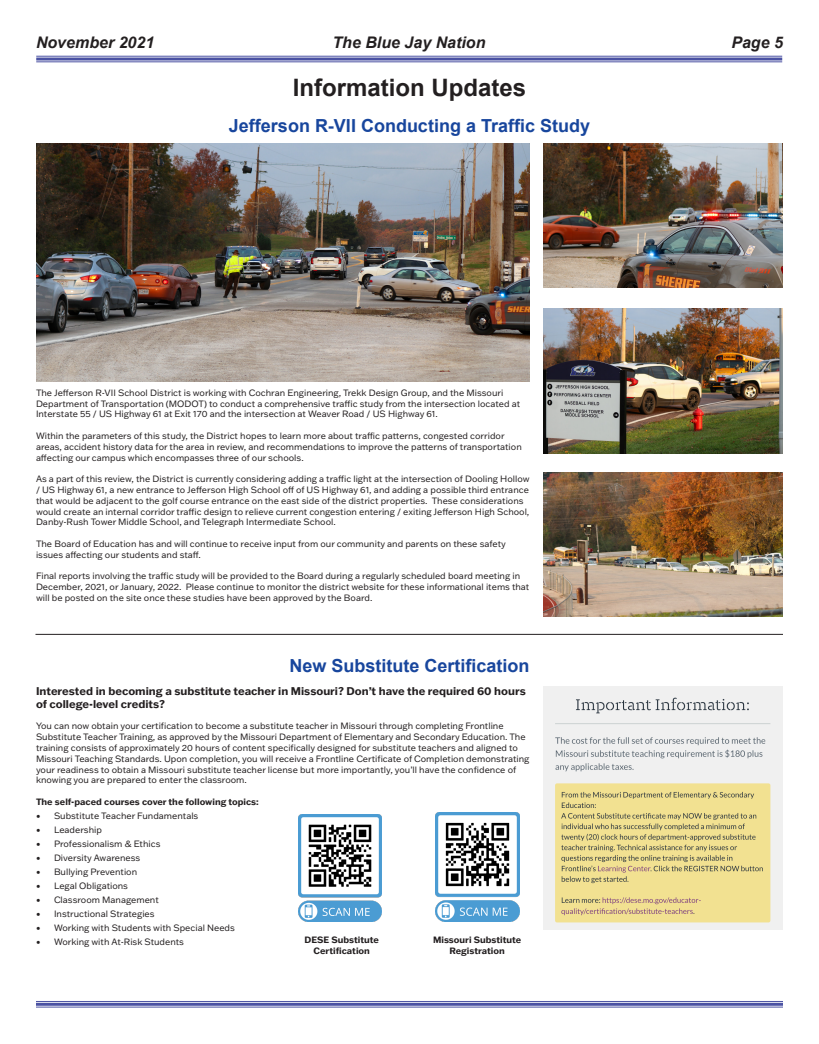
<style>
.page{position:relative;width:819px;height:1044px;background:#fff}
.page>*{position:absolute;margin:0;border:0;box-sizing:border-box;transform-origin:0 0}
.t1{font:700 24px "Arial";color:#231f20}
.t2{font:700 18px "Arial";color:#18469d}
.t3{font:italic 700 16px "Arial";color:#231f20}
.t4{font:700 11px/13.2px "Franklin Gothic ATF";color:#231f20}
.t5{font:9px/10.8px "Franklin Gothic ATF";color:#231f20}
.t6{font:700 9px "Franklin Gothic ATF";color:#231f20}
</style>
<div class="page">
<hr style="left:36px;top:56px;width:746px;height:1px;background:#4b52a3">
<hr style="left:36px;top:58px;width:746px;height:3px;background:#4b52a3">
<hr style="left:36px;top:61px;width:746px;height:1px;background:#4b52a3">
<hr style="left:36px;top:1001px;width:747px;height:1px;background:#4b52a3">
<hr style="left:36px;top:1003px;width:747px;height:3px;background:#4b52a3">
<hr style="left:36px;top:1007px;width:747px;height:1px;background:#4b52a3">
<img style="left:36px;top:143px;width:494px;height:239px">
<img style="left:543px;top:143px;width:240px;height:145px">
<img style="left:543px;top:472px;width:240px;height:145px">
<img style="left:543px;top:308px;width:240px;height:145px">
<hr style="left:36px;top:634px;width:747px;height:1px;background:#231f20">
<img style="left:543px;top:686px;width:240px;height:244px">
<img style="left:298px;top:814px;width:83px;height:108px">
<img style="left:436px;top:813px;width:83px;height:108px">
<p class="t3" style="left:36px;top:32px;width:120px">November 2021</p>
<p class="t3" style="left:333px;top:32px;width:154px">The Blue Jay Nation</p>
<p class="t3" style="left:731px;top:32px;width:53px">Page 5</p>
<p class="t1" style="left:293px;top:72px;width:235px">Information Updates</p>
<p class="t2" style="left:229px;top:114px;width:363px">Jefferson R-VII Conducting a Traffic Study</p>
<p class="t5" style="left:36px;top:387px;width:486px">The Jefferson R-VII School District is working with Cochran Engineering, Trekk Design Group, and the Missouri<br>Department of Transportation (MODOT) to conduct a comprehensive traffic study from the intersection located at<br>Interstate 55 / US Highway 61 at Exit 170 and the intersection at Weaver Road / US Highway 61.</p>
<p class="t5" style="left:36px;top:430px;width:487px">Within the parameters of this study, the District hopes to learn more about traffic patterns, congested corridor areas, accident history data for the area in review, and recommendations to improve the patterns of transportation affecting our campus which encompasses three of our schools.</p>
<p class="t5" style="left:36px;top:473px;width:495px">As a part of this review, the District is currently considering adding a traffic light at the intersection of Dooling Hollow / US Highway 61, a new entrance to Jefferson High School off of US Highway 61, and adding a possible third entrance that would be adjacent to the golf course entrance on the east side of the district properties. These considerations would create an internal corridor traffic design to relieve current congestion entering / exiting Jefferson High School, Danby-Rush Tower Middle School, and Telegraph Intermediate School.</p>
<p class="t5" style="left:36px;top:538px;width:471px">The Board of Education has and will continue to receive input from our community and parents on these safety issues affecting our students and staff.</p>
<p class="t5" style="left:36px;top:570px;width:495px">Final reports involving the traffic study will be provided to the Board during a regularly scheduled board meeting in<br>December, 2021, or January, 2022. Please continue to monitor the district website for these informational items that will be posted on the site once these studies have been approved by the Board.</p>
<p class="t2" style="left:289px;top:654px;width:242px">New Substitute Certification</p>
<p class="t4" style="left:36px;top:684px;width:491px">Interested in becoming a substitute teacher in Missouri? Don’t have the required 60 hours of college-level credits?</p>
<p class="t5" style="left:36px;top:721px;width:495px">You can now obtain your certification to become a substitute teacher in Missouri through completing Frontline Substitute Teacher Training, as approved by the Missouri Department of Elementary and Secondary Education. The training consists of approximately 20 hours of content specifically designed for substitute teachers and aligned to Missouri Teaching Standards. Upon completion, you will receive a Frontline Certificate of Completion demonstrating your readiness to obtain a Missouri substitute teacher license but more importantly, you’ll have the confidence of knowing you are prepared to enter the classroom.</p>
<p class="t6" style="left:36px;top:796px;width:224px">The self-paced courses cover the following topics:</p>
<p class="t5" style="left:36px;top:810px;width:164px">• Substitute Teacher Fundamentals</p>
<p class="t5" style="left:36px;top:824px;width:67px">• Leadership</p>
<p class="t5" style="left:36px;top:838px;width:126px">• Professionalism &amp; Ethics</p>
<p class="t5" style="left:36px;top:852px;width:106px">• Diversity Awareness</p>
<p class="t5" style="left:36px;top:866px;width:103px">• Bullying Prevention</p>
<p class="t5" style="left:36px;top:880px;width:94px">• Legal Obligations</p>
<p class="t5" style="left:36px;top:894px;width:124px">• Classroom Management</p>
<p class="t5" style="left:36px;top:908px;width:120px">• Instructional Strategies</p>
<p class="t5" style="left:36px;top:922px;width:200px">• Working with Students with Special Needs</p>
<p class="t5" style="left:36px;top:936px;width:150px">• Working with At-Risk Students</p>
<p class="t6" style="left:433px;top:933px;width:90px">Missouri Substitute</p>
<p class="t6" style="left:450px;top:944px;width:57px">Registration</p>
<p class="t6" style="left:305px;top:933px;width:76px">DESE Substitute</p>
<p class="t6" style="left:314px;top:944px;width:58px">Certification</p>
</div>
